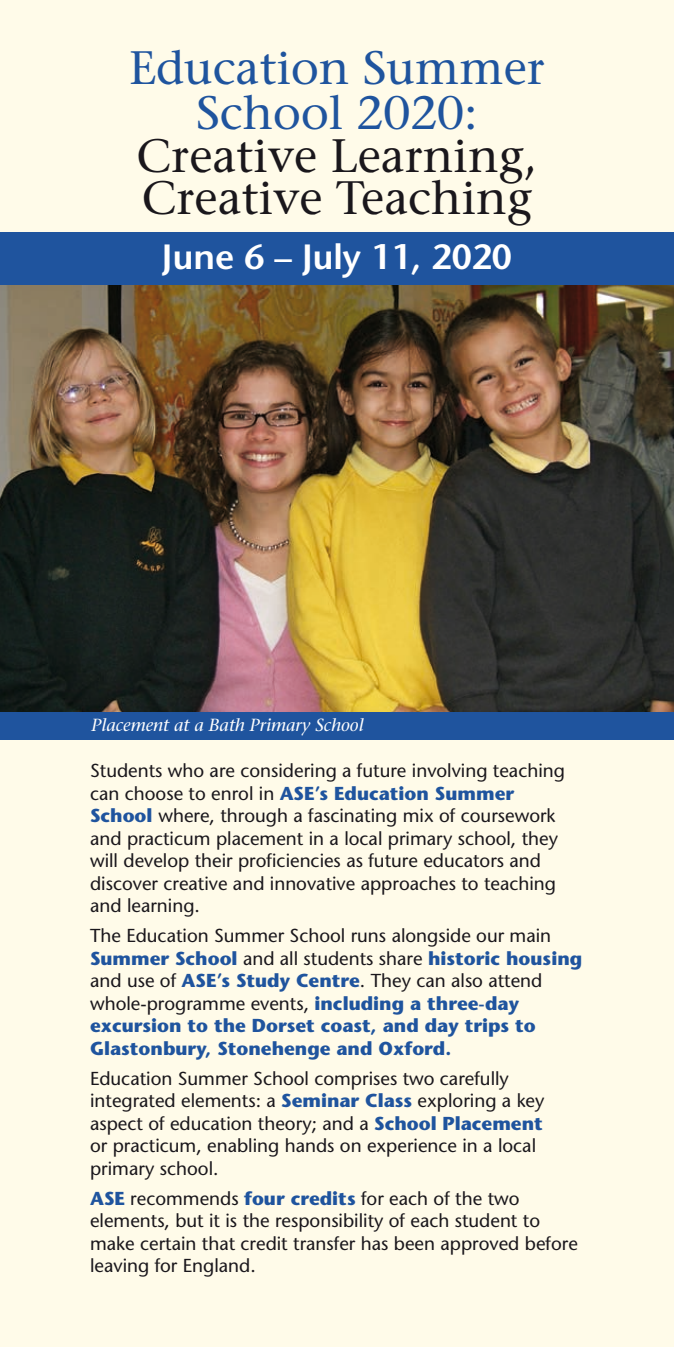
<style>
.page{position:relative;width:674px;height:1347px;background:#fff}
.page>*{position:absolute;margin:0;border:0;box-sizing:border-box;transform-origin:0 0}
.t1{font:46.75px/42.5px "Stone Serif";color:#1a171c}
.t2{font:46.75px/45px "Stone Serif";color:#1f549e;text-align:center}
.t3{font:600 35px "Stone Sans";color:#fff}
.t4{font:18.75px/22.5px "Stone Sans";color:#1a171c}
.t5{font:700 18.75px/22.5px "Stone Sans";color:#1f549e}
.t6{font:italic 17.5px "Stone Serif";color:#fff}
.s1{font-weight:700;color:#1f549e}
.s2{font-weight:400;color:#1a171c}
</style>
<div class="page">
<div style="left:0;top:0;width:673px;height:1346px;background:#fffbe9"></div>
<img style="left:0;top:285px;width:673px;height:427px">
<div style="left:0;top:712px;width:673px;height:28px;background:#1f549e"></div>
<div style="left:0;top:232px;width:673px;height:53px;background:#1f549e"></div>
<h1 class="t2" style="left:129px;top:45px;width:417px">Education Summer<br>School 2020:</h1>
<h1 class="t1" style="left:136px;top:134px;width:402px">Creative Learning,<br>Creative Teaching</h1>
<h2 class="t3" style="left:162px;top:235px;width:351px">June 6 – July 11, 2020</h2>
<p class="t6" style="left:91px;top:714px;width:274px">Placement at a Bath Primary School</p>
<p class="t4" style="left:90px;top:759px;width:476px">Students who are considering a future involving teaching can choose to enrol in <span class="s1">ASE’s Education Summer School</span> where, through a fascinating mix of coursework and practicum placement in a local primary school, they will develop their proficiencies as future educators and discover creative and innovative approaches to teaching and learning.</p>
<p class="t5" style="left:90px;top:924px;width:493px"><span class="s2">The Education Summer School runs alongside our main </span>Summer School <span class="s2">and all students share</span> historic housing <span class="s2">and use of</span> ASE’s Study Centre<span class="s2">. They can also attend whole-programme events,</span> including a three-day excursion to the Dorset coast, and day trips to Glastonbury, Stonehenge and Oxford.</p>
<p class="t4" style="left:90px;top:1066px;width:455px">Education Summer School comprises two carefully integrated elements: a <span class="s1">Seminar Class</span> exploring a key aspect of education theory; and a <span class="s1">School Placement </span>or practicum, enabling hands on experience in a local primary school.</p>
<p class="t4" style="left:90px;top:1186px;width:489px"><span class="s1">ASE</span> recommends <span class="s1">four credits</span> for each of the two elements, but it is the responsibility of each student to make certain that credit transfer has been approved before leaving for England.</p>
</div>
